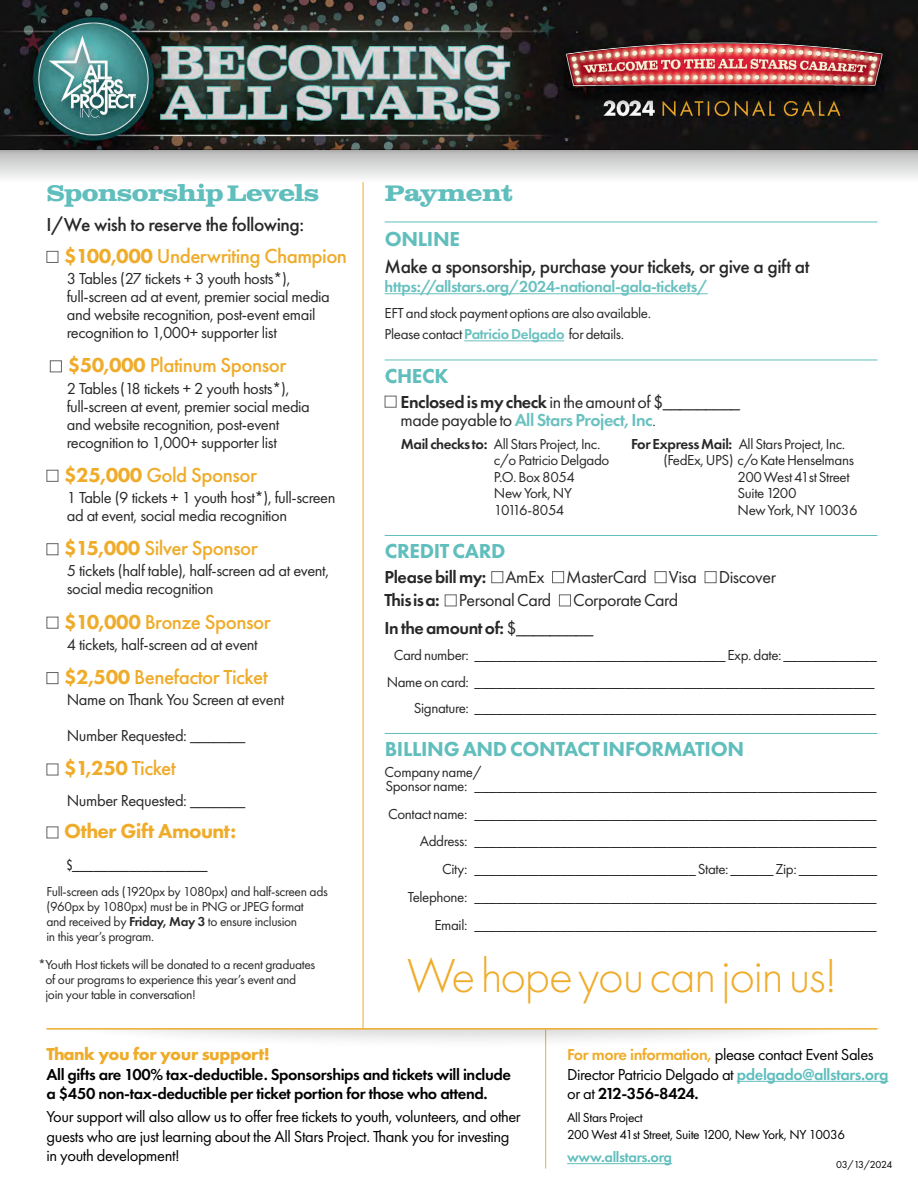
<style>
.page{position:relative;width:918px;height:1188px;background:#fff}
.page>*{position:absolute;margin:0;border:0;box-sizing:border-box;transform-origin:0 0}
.t1{font:300 49.5px "Futura PT";letter-spacing:-.025em;color:#efac2b}
.t2{font:700 22.5px "Clarendon Wide";letter-spacing:-.025em;color:#60bebd}
.t3{font:500 21px "Futura PT";letter-spacing:-.025em;color:#efac2b}
.t4{font:800 21px "Futura PT";letter-spacing:-.015em;color:#60bebd}
.t5{font:800 21px "Futura PT";letter-spacing:-.025em;color:#efac2b}
.t6{font:500 19.5px "Futura PT";letter-spacing:-.025em;color:#292829}
.t7{font:18px/18px "Futura PT";letter-spacing:-.025em;color:#292829}
.t8{font:600 18px "Futura PT";letter-spacing:-.025em;color:#292829}
.t9{font:700 18px "Futura PT";letter-spacing:-.025em;color:#efac2b}
.t10{font:16.5px/18px "Futura PT";letter-spacing:-.025em;color:#292829}
.t11{font:16.5px/19.5px "Futura PT";letter-spacing:-.025em;color:#000}
.t12{font:600 16.5px/19.5px "Futura PT";letter-spacing:-.025em;color:#000}
.t13{font:600 16.5px "Futura PT";letter-spacing:-.025em;color:#69c1c0}
.t14{font:15px/16.5px "Futura PT";letter-spacing:-.025em;color:#292829}
.t15{font:500 15px "Futura PT Cond";color:#292829}
.t16{font:600 15px "Futura PT";letter-spacing:-.025em;color:#60bebd}
.t17{font:13.5px/15px "Futura PT";letter-spacing:-.025em;color:#292829}
.t18{font:13.5px/16.5px "Futura PT";letter-spacing:-.025em;color:#000}
.t19{font:10.5px "Futura PT";letter-spacing:-.04em;color:#000}
.s1{font-weight:800}
.s2{font-weight:500}
.s3{font-weight:600}
.s4{font-weight:600;color:#69c1c0}
.s5{font-size:15px}
.s6{font-weight:400}
.s7{font-weight:600;color:#efac2b}
.s8{font-weight:600;color:#60bebd}
</style>
<div class="page">
<img style="left:0;top:0;width:918px;height:149px">
<div style="left:0;top:149px;width:918px;height:32px;background:linear-gradient(to bottom,#b4b4b4,#f9f9fa)"></div>
<hr style="left:545px;top:1029px;width:1px;height:140px;background:#efac2b">
<div style="left:46px;top:251px;width:12px;height:12px;border:1px solid #636466"></div>
<div style="left:50px;top:360px;width:12px;height:12px;border:1px solid #636466"></div>
<div style="left:46px;top:470px;width:12px;height:12px;border:1px solid #636466"></div>
<div style="left:46px;top:543px;width:12px;height:12px;border:1px solid #636466"></div>
<div style="left:46px;top:617px;width:12px;height:12px;border:1px solid #636466"></div>
<div style="left:46px;top:672px;width:12px;height:12px;border:1px solid #636466"></div>
<div style="left:46px;top:764px;width:12px;height:11px;border:1px solid #636466"></div>
<div style="left:46px;top:826px;width:12px;height:12px;border:1px solid #636466"></div>
<hr style="left:385px;top:222px;width:493px;height:1px;background:#60bebd">
<hr style="left:385px;top:293px;width:323px;height:1px;background:#69c1c0">
<hr style="left:385px;top:360px;width:493px;height:1px;background:#60bebd">
<hr style="left:464px;top:340px;width:100px;height:1px;background:#69c1c0">
<div style="left:385px;top:396px;width:12px;height:12px;border:1px solid #636466"></div>
<hr style="left:385px;top:535px;width:246px;height:1px;background:#60bebd">
<hr style="left:631px;top:535px;width:247px;height:1px;background:#60bebd">
<hr style="left:385px;top:733px;width:493px;height:1px;background:#60bebd">
<div style="left:491px;top:571px;width:12px;height:12px;border:1px solid #636466"></div>
<div style="left:552px;top:571px;width:12px;height:12px;border:1px solid #636466"></div>
<div style="left:655px;top:571px;width:12px;height:12px;border:1px solid #636466"></div>
<div style="left:705px;top:571px;width:12px;height:12px;border:1px solid #636466"></div>
<div style="left:445px;top:594px;width:12px;height:12px;border:1px solid #636466"></div>
<div style="left:559px;top:594px;width:12px;height:12px;border:1px solid #636466"></div>
<hr style="left:737px;top:1081px;width:151px;height:1px;background:#60bebd">
<hr style="left:567px;top:1163px;width:105px;height:1px;background:#60bebd">
<div style="left:67px;top:1028px;width:797px;height:24px;background:#000;opacity:.33"></div>
<hr style="left:47px;top:1028px;width:831px;height:2px;background:#efac2b">
<hr style="left:363px;top:182px;width:1px;height:847px;background:#efac2b">
<h2 class="t2" style="left:46px;top:180px;width:274px">Sponsorship Levels</h2>
<h3 class="t6" style="left:46px;top:213px;width:259px">I/We wish to reserve the following:</h3>
<h3 class="t3" style="left:64px;top:243px;width:284px"><span class="s1">$100,000</span> Underwriting Champion</h3>
<p class="t10" style="left:67px;top:270px;width:265px">3 Tables (27 tickets + 3 youth hosts*), full-screen ad at event, premier social media and website recognition, post-event email recognition to 1,000+ supporter list</p>
<h3 class="t3" style="left:68px;top:353px;width:220px"><span class="s1">$50,000</span> Platinum Sponsor</h3>
<p class="t10" style="left:67px;top:379px;width:245px">2 Tables (18 tickets + 2 youth hosts*), full-screen at event, premier social media and website recognition, post-event recognition to 1,000+ supporter list</p>
<h3 class="t3" style="left:64px;top:462px;width:194px"><span class="s1">$25,000</span> Gold Sponsor</h3>
<p class="t10" style="left:67px;top:488px;width:270px">1 Table (9 tickets + 1 youth host*), full-screen ad at event, social media recognition</p>
<h3 class="t3" style="left:64px;top:536px;width:195px"><span class="s1">$15,000</span> Silver Sponsor</h3>
<p class="t10" style="left:67px;top:562px;width:264px">5 tickets (half table), half-screen ad at event, social media recognition</p>
<h3 class="t3" style="left:64px;top:609px;width:208px"><span class="s1">$10,000</span> Bronze Sponsor</h3>
<p class="t10" style="left:67px;top:635px;width:192px">4 tickets, half-screen ad at event</p>
<h3 class="t3" style="left:64px;top:664px;width:205px"><span class="s1">$2,500</span> Benefactor Ticket</h3>
<p class="t10" style="left:67px;top:682px;width:219px;line-height:36px">Name on Thank You Screen at event<br>Number Requested: _______</p>
<h3 class="t5" style="left:64px;top:755px;width:113px">$1,250 <span class="s2">Ticket</span></h3>
<p class="t10" style="left:67px;top:791px;width:180px">Number Requested: _______</p>
<h3 class="t5" style="left:64px;top:818px;width:173px">Other Gift Amount:</h3>
<p class="t15" style="left:67px;top:856px;width:143px">$___________________</p>
<p class="t17" style="left:46px;top:884px;width:283px">Full-screen ads (1920px by 1080px) and half-screen ads (960px by 1080px) must be in PNG or JPEG format<br>and received by <span class="s3">Friday, May 3</span> to ensure inclusion<br>in this year’s program.</p>
<p class="t17" style="left:45px;top:957px;width:271px;text-indent:-7px">*Youth Host tickets will be donated to a recent graduates of our programs to experience this year’s event and join your table in conversation!</p>
<h2 class="t2" style="left:385px;top:180px;width:130px">Payment</h2>
<h3 class="t4" style="left:385px;top:226px;width:77px">ONLINE</h3>
<h3 class="t6" style="left:385px;top:254px;width:426px">Make a sponsorship, purchase your tickets, or give a gift at</h3>
<p class="t13" style="left:385px;top:276px;width:325px">https://allstars.org/2024-national-gala-tickets/</p>
<p class="t14" style="left:385px;top:303px;width:268px;line-height:21px">EFT and stock payment options are also available.<br>Please contact <span class="s4">Patricio Delgado</span> for details.</p>
<h3 class="t4" style="left:385px;top:363px;width:65px">CHECK</h3>
<p class="t7" style="left:401px;top:393px;width:341px"><span class="s3">Enclosed is my check</span> in the amount of $_________ made payable to <span class="s4">All Stars Project, Inc</span><span class="s5">.</span></p>
<p class="t14" style="left:494px;top:436px;width:117px;text-indent:-93px"><span class="s3">Mail checks to:</span> All Stars Project, Inc. c/o Patricio Delgado<br>P.O. Box 8054<br>New York, NY<br>10116-8054</p>
<p class="t14" style="left:631px;top:436px;width:216px"><span class="s3">For Express Mail:</span> All Stars Project, Inc.</p>
<p class="t14" style="left:663px;top:452px;width:192px">(FedEx, UPS) c/o Kate Henselmans</p>
<p class="t14" style="left:738px;top:469px;width:114px">200 West 41st Street</p>
<p class="t14" style="left:738px;top:485px;width:61px">Suite 1200</p>
<p class="t14" style="left:738px;top:502px;width:122px">New York, NY 10036</p>
<h3 class="t4" style="left:385px;top:538px;width:122px">CREDIT CARD</h3>
<p class="t7" style="left:385px;top:565px;width:393px;line-height:23.2px"><span class="s3">Please bill my:</span> AmEx MasterCard Visa Discover<br><span class="s3">This is a:</span> Personal Card Corporate Card</p>
<p class="t8" style="left:385px;top:617px;width:210px">In the amount of: <span class="s6">$_________</span></p>
<p class="t14" style="left:387px;top:642px;width:492px;line-height:26.2px;text-align:right">Card number: ______________________________________ Exp. date: ______________<br>Name on card: __________________________________________________________<br>Signature: _________________________________________________________</p>
<h3 class="t4" style="left:385px;top:736px;width:361px">BILLING AND CONTACT INFORMATION</h3>
<p class="t14" style="left:385px;top:766px;width:494px;line-height:13.5px">Company name/<br>Sponsor name: _________________________________________________________</p>
<p class="t14" style="left:388px;top:800px;width:491px;line-height:27.8px;text-align:right">Contact name: _________________________________________________________ Address: _________________________________________________________<br>City: _______________________________ State: ______ Zip: ___________ Telephone: _________________________________________________________ Email: _________________________________________________________</p>
<h1 class="t1" style="left:407px;top:948px;width:432px">We hope you can join us!</h1>
<p class="t9" style="left:46px;top:1043px;width:225px">Thank you for your support!</p>
<p class="t12" style="left:46px;top:1064px;width:466px">All gifts are 100% tax-deductible. Sponsorships and tickets will include a $450 non-tax-deductible per ticket portion for those who attend.</p>
<p class="t11" style="left:46px;top:1107px;width:476px">Your support will also allow us to offer free tickets to youth, volunteers, and other guests who are just learning about the All Stars Project. Thank you for investing in youth development!</p>
<p class="t11" style="left:567px;top:1045px;width:323px"><span class="s7">For more information,</span> please contact Event Sales<br>Director Patricio Delgado at <span class="s8">pdelgado@allstars.org </span>or at <span class="s3">212-356-8424.</span></p>
<p class="t18" style="left:567px;top:1110px;width:279px">All Stars Project<br>200 West 41st Street, Suite 1200, New York, NY 10036</p>
<p class="t16" style="left:567px;top:1148px;width:107px">www.allstars.org</p>
<p class="t19" style="left:836px;top:1158px;width:58px">03/13/2024</p>
</div>
